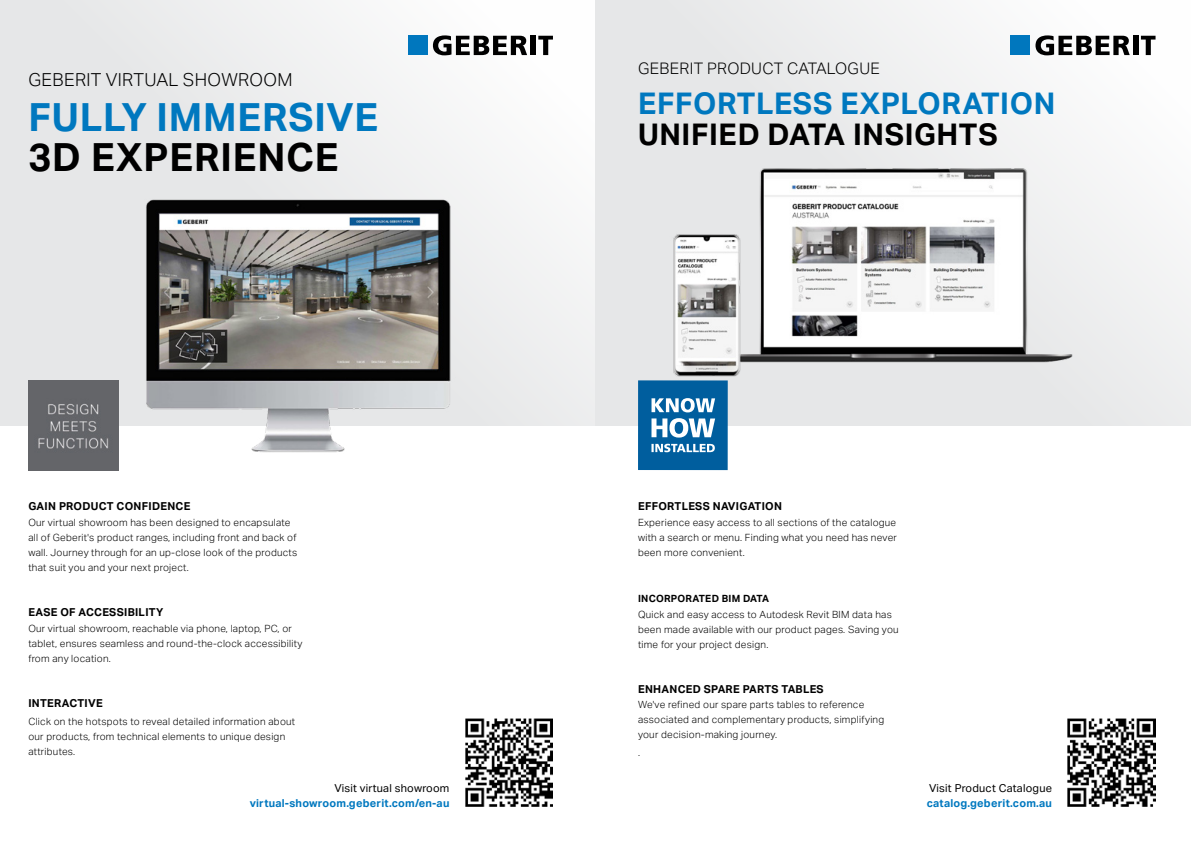
<style>
.page{position:relative;width:1191px;height:842px;background:#fff}
.page>*{position:absolute;margin:0;border:0;box-sizing:border-box;transform-origin:0 0}
.t1{font:700 39px "Aktiv Grotesk Geberit";letter-spacing:.02em;color:#0078bf}
.t2{font:700 39px "Aktiv Grotesk Geberit";letter-spacing:.02em;color:#000}
.t3{font:700 30px "Aktiv Grotesk Geberit";letter-spacing:.02em;color:#0078bf}
.t4{font:700 30px "Aktiv Grotesk Geberit";letter-spacing:.02em;color:#000}
.t5{font:300 18px "Aktiv Grotesk Geberit";letter-spacing:.02em;color:#000}
.t6{font:300 16px "Aktiv Grotesk Geberit";letter-spacing:.02em;color:#000}
.t7{font:700 11px "Aktiv Grotesk Geberit";letter-spacing:.025em;color:#000}
.t8{font:700 11px "Aktiv Grotesk Geberit";letter-spacing:.02em;color:#0078bf}
.t9{font:11px "Aktiv Grotesk Geberit";letter-spacing:.02em;color:#000}
.t10{font:300 10px/15px "Aktiv Grotesk Geberit";letter-spacing:.025em;color:#000}
.t11{font:700 10px "Aktiv Grotesk Geberit";letter-spacing:.025em;color:#000}
</style>
<div class="page">
<div style="left:0;top:0;width:595px;height:425px;background:linear-gradient(to right,#e3e4e5,#fefefe)"></div>
<div style="left:595px;top:0;width:596px;height:425px;background:linear-gradient(to right,#e3e4e5,#f7f7f8)"></div>
<img style="left:465px;top:719px;width:88px;height:87px">
<img style="left:1067px;top:719px;width:88px;height:87px">
<img style="left:28px;top:380px;width:7px;height:90px">
<svg style="left:433px;top:35px;width:94px;height:20px"></svg>
<div style="left:530px;top:36px;width:5px;height:19px;background:#000"></div>
<svg style="left:538px;top:36px;width:15px;height:19px"></svg>
<div style="left:408px;top:36px;width:19px;height:19px;background:#0077be"></div>
<svg style="left:1035px;top:35px;width:94px;height:20px"></svg>
<div style="left:1133px;top:36px;width:5px;height:19px;background:#000"></div>
<svg style="left:1140px;top:36px;width:15px;height:19px"></svg>
<div style="left:1010px;top:36px;width:20px;height:19px;background:#0077be"></div>
<img style="left:562px;top:153px;width:543px;height:230px">
<svg style="left:638px;top:380px;width:89px;height:90px;background:#327db1"></svg>
<img style="left:35px;top:113px;width:525px;height:358px">
<h3 class="t5" style="left:28px;top:69px;width:266px">GEBERIT VIRTUAL SHOWROOM</h3>
<h1 class="t1" style="left:28px;top:93px;width:351px">FULLY IMMERSIVE</h1>
<h1 class="t2" style="left:28px;top:133px;width:311px">3D EXPERIENCE</h1>
<p class="t7" style="left:28px;top:499px;width:163px">GAIN PRODUCT CONFIDENCE</p>
<p class="t10" style="left:28px;top:515px;width:270px">Our virtual showroom has been designed to encapsulate all of Geberit's product ranges, including front and back of wall. Journey through for an up-close look of the products that suit you and your next project.</p>
<p class="t7" style="left:28px;top:605px;width:137px">EASE OF ACCESSIBILITY</p>
<p class="t10" style="left:28px;top:621px;width:276px">Our virtual showroom, reachable via phone, laptop, PC, or tablet, ensures seamless and round-the-clock accessibility from any location.</p>
<p class="t7" style="left:28px;top:696px;width:76px">INTERACTIVE</p>
<p class="t10" style="left:28px;top:713px;width:268px">Click on the hotspots to reveal detailed information about our products, from technical elements to unique design attributes.</p>
<p class="t9" style="left:334px;top:782px;width:117px">Visit virtual showroom</p>
<p class="t8" style="left:250px;top:796px;width:201px">virtual-showroom.geberit.com/en-au</p>
<h3 class="t6" style="left:638px;top:59px;width:243px">GEBERIT PRODUCT CATALOGUE</h3>
<h2 class="t3" style="left:638px;top:85px;width:419px">EFFORTLESS EXPLORATION</h2>
<h2 class="t4" style="left:638px;top:116px;width:361px">UNIFIED DATA INSIGHTS</h2>
<p class="t7" style="left:638px;top:499px;width:145px">EFFORTLESS NAVIGATION</p>
<p class="t10" style="left:638px;top:515px;width:260px;text-align:justify">Experience easy access to all sections of the catalogue with a search or menu. Finding what you need has never been more convenient.</p>
<p class="t11" style="left:638px;top:592px;width:132px">INCORPORATED BIM DATA</p>
<p class="t10" style="left:638px;top:606px;width:262px">Quick and easy access to Autodesk Revit BIM data has been made available with our product pages. Saving you time for your project design.</p>
<p class="t7" style="left:638px;top:682px;width:187px">ENHANCED SPARE PARTS TABLES</p>
<p class="t10" style="left:638px;top:697px;width:248px">We've refined our spare parts tables to reference associated and complementary products, simplifying your decision-making journey.</p>
<p class="t10" style="left:638px;top:745px;width:3px">.</p>
<p class="t9" style="left:929px;top:782px;width:124px">Visit Product Catalogue</p>
<p class="t8" style="left:926px;top:796px;width:127px">catalog.geberit.com.au</p>
</div>
